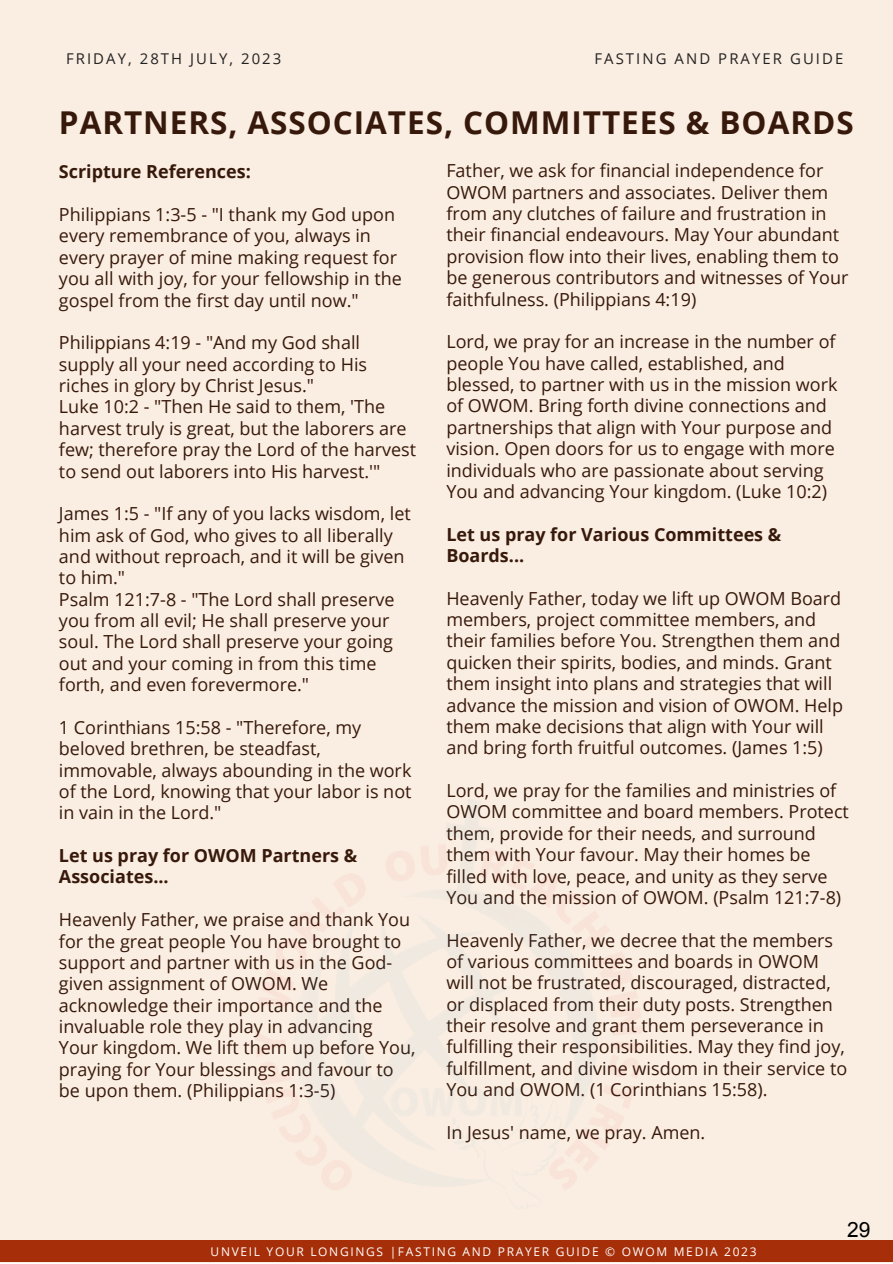
<style>
.page{position:relative;width:893px;height:1264px;background:#fff}
.page>*{position:absolute;margin:0;border:0;box-sizing:border-box;transform-origin:0 0}
.t1{font:700 31.5px "Open Sans";letter-spacing:.03em;color:#37190b}
.t2{font:18px/21.3px "Open Sans";color:#37190b}
.t3{font:700 18px/21.3px "Open Sans";color:#37190b}
.t4{font:14.85px "Open Sans";letter-spacing:.14em;color:#222}
.t5{font:12px "Open Sans";letter-spacing:.14em;color:#fff}
</style>
<div class="page">
<div style="left:0;top:0;width:892px;height:1262px;background:#faede1"></div>
<div style="left:0;top:1240px;width:892px;height:21px;background:#a62f09"></div>
<p class="t4" style="left:66px;top:48px;width:217px">FRIDAY, 28TH JULY, 2023</p>
<p class="t4" style="left:594px;top:48px;width:250px">FASTING AND PRAYER GUIDE</p>
<h1 class="t1" style="left:59px;top:101px;width:796px">PARTNERS, ASSOCIATES, COMMITTEES &amp; BOARDS</h1>
<p class="t2" style="left:446px;top:160px;width:403px">Father, we ask for financial independence for OWOM partners and associates. Deliver them from any clutches of failure and frustration in their financial endeavours. May Your abundant provision flow into their lives, enabling them to be generous contributors and witnesses of Your faithfulness. (Philippians 4:19)</p>
<p class="t2" style="left:446px;top:331px;width:392px">Lord, we pray for an increase in the number of people You have called, established, and blessed, to partner with us in the mission work of OWOM. Bring forth divine connections and partnerships that align with Your purpose and vision. Open doors for us to engage with more individuals who are passionate about serving You and advancing Your kingdom. (Luke 10:2)</p>
<p class="t3" style="left:446px;top:523px;width:336px">Let us pray for Various Committees &amp;<br>Boards...</p>
<p class="t2" style="left:446px;top:587px;width:398px">Heavenly Father, today we lift up OWOM Board members, project committee members, and their families before You. Strengthen them and quicken their spirits, bodies, and minds. Grant them insight into plans and strategies that will advance the mission and vision of OWOM. Help them make decisions that align with Your will and bring forth fruitful outcomes. (James 1:5)</p>
<p class="t2" style="left:446px;top:779px;width:404px">Lord, we pray for the families and ministries of OWOM committee and board members. Protect them, provide for their needs, and surround them with Your favour. May their homes be filled with love, peace, and unity as they serve You and the mission of OWOM. (Psalm 121:7-8)</p>
<p class="t2" style="left:446px;top:929px;width:402px">Heavenly Father, we decree that the members of various committees and boards in OWOM will not be frustrated, discouraged, distracted, or displaced from their duty posts. Strengthen their resolve and grant them perseverance in fulfilling their responsibilities. May they find joy, fulfillment, and divine wisdom in their service to You and OWOM. (1 Corinthians 15:58).</p>
<p class="t2" style="left:446px;top:1121px;width:260px">In Jesus' name, we pray. Amen.</p>
<p class="t3" style="left:59px;top:161px;width:193px">Scripture References:</p>
<p class="t2" style="left:59px;top:203px;width:344px">Philippians 1:3-5 - "I thank my God upon every remembrance of you, always in every prayer of mine making request for you all with joy, for your fellowship in the gospel from the first day until now."</p>
<p class="t2" style="left:59px;top:332px;width:358px">Philippians 4:19 - "And my God shall supply all your need according to His riches in glory by Christ Jesus."<br>Luke 10:2 - "Then He said to them, 'The harvest truly is great, but the laborers are few; therefore pray the Lord of the harvest to send out laborers into His harvest.'"</p>
<p class="t2" style="left:59px;top:502px;width:353px">James 1:5 - "If any of you lacks wisdom, let him ask of God, who gives to all liberally and without reproach, and it will be given to him."<br>Psalm 121:7-8 - "The Lord shall preserve you from all evil; He shall preserve your soul. The Lord shall preserve your going out and your coming in from this time forth, and even forevermore."</p>
<p class="t2" style="left:59px;top:716px;width:354px">1 Corinthians 15:58 - "Therefore, my beloved brethren, be steadfast, immovable, always abounding in the work of the Lord, knowing that your labor is not in vain in the Lord."</p>
<p class="t3" style="left:59px;top:844px;width:300px">Let us pray for OWOM Partners &amp;<br>Associates...</p>
<p class="t2" style="left:59px;top:908px;width:358px">Heavenly Father, we praise and thank You for the great people You have brought to support and partner with us in the God&shy;given assignment of OWOM. We acknowledge their importance and the invaluable role they play in advancing Your kingdom. We lift them up before You, praying for Your blessings and favour to be upon them. (Philippians 1:3-5)</p>
<p class="t5" style="left:210px;top:1242px;width:547px">UNVEIL YOUR LONGINGS |FASTING AND PRAYER GUIDE © OWOM MEDIA 2023</p>
</div>
